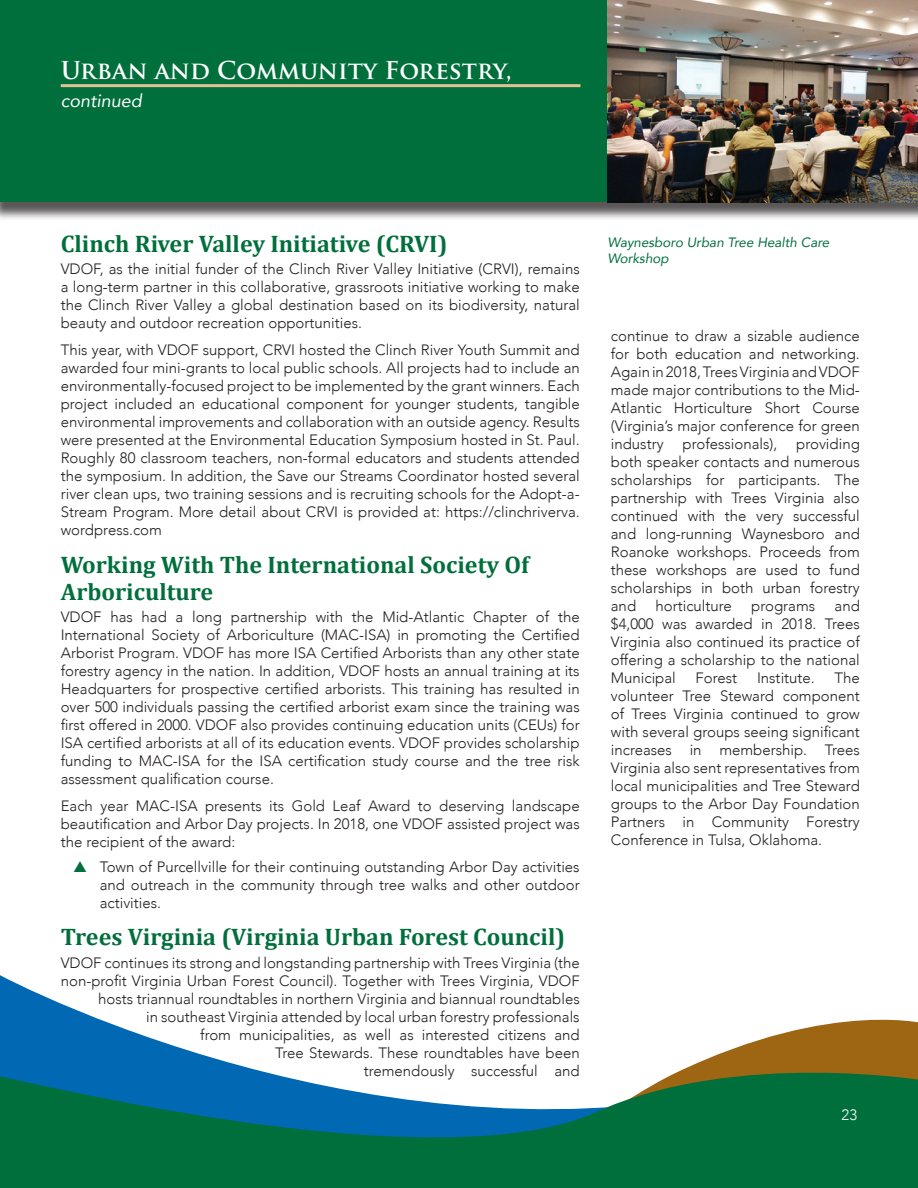
<style>
.page{position:relative;width:918px;height:1188px;background:#fff}
.page>*{position:absolute;margin:0;border:0;box-sizing:border-box;transform-origin:0 0}
.t1{font:700 24px/27px "Cambria";color:#006f3c}
.t2{font:700 24px "Trajan Pro";color:#fff}
.t3{font:italic 18px "Avenir";color:#fff}
.t4{font:300 15px/18px "Avenir";color:#231f20;text-align:justify}
.t5{font:300 15px "Avenir";color:#fff}
.t6{font:italic 13.5px/16.2px "Avenir";color:#006f3c}
</style>
<div class="page">
<div style="left:0;top:0;width:918px;height:221px;background:#231f20;opacity:.75"></div>
<div style="left:0;top:0;width:918px;height:202px;background:#006f3c"></div>
<svg style="left:0;top:975px;width:918px;height:71px"></svg>
<svg style="left:0;top:1046px;width:918px;height:142px"></svg>
<img style="left:608px;top:0;width:310px;height:202px">
<hr style="left:61px;top:84px;width:519px;height:3px;background:#dfc298">
<h1 class="t2" style="left:61px;top:55px;width:452px">Urban and Community Forestry,</h1>
<p class="t3" style="left:61px;top:90px;width:83px">continued</p>
<h1 class="t1" style="left:61px;top:229px;width:388px">Clinch River Valley Initiative (CRVI)</h1>
<p class="t4" style="left:61px;top:260px;width:521px">VDOF, as the initial funder of the Clinch River Valley Initiative (CRVI), remains a long-term partner in this collaborative, grassroots initiative working to make the Clinch River Valley a global destination based on its biodiversity, natural beauty and outdoor recreation opportunities.</p>
<p class="t4" style="left:61px;top:341px;width:521px">This year, with VDOF support, CRVI hosted the Clinch River Youth Summit and awarded four mini-grants to local public schools. All projects had to include an environmentally-focused project to be implemented by the grant winners. Each project included an educational component for younger students, tangible environmental improvements and collaboration with an outside agency. Results were presented at the Environmental Education Symposium hosted in St. Paul.<br>Roughly 80 classroom teachers, non-formal educators and students attended the symposium. In addition, the Save our Streams Coordinator hosted several river clean ups, two training sessions and is recruiting schools for the Adopt-a-Stream Program. More detail about CRVI is provided at: https://clinchriverva. wordpress.com</p>
<h1 class="t1" style="left:61px;top:551px;width:470px">Working With The International Society Of<br>Arboriculture</h1>
<p class="t4" style="left:61px;top:608px;width:521px">VDOF has had a long partnership with the Mid-Atlantic Chapter of the International Society of Arboriculture (MAC-ISA) in promoting the Certified Arborist Program. VDOF has more ISA Certified Arborists than any other state forestry agency in the nation. In addition, VDOF hosts an annual training at its Headquarters for prospective certified arborists. This training has resulted in over 500 individuals passing the certified arborist exam since the training was first offered in 2000. VDOF also provides continuing education units (CEUs) for ISA certified arborists at all of its education events. VDOF provides scholarship funding to MAC-ISA for the ISA certification study course and the tree risk assessment qualification course.</p>
<p class="t4" style="left:61px;top:797px;width:521px">Each year MAC-ISA presents its Gold Leaf Award to deserving landscape beautification and Arbor Day projects. In 2018, one VDOF assisted project was the recipient of the award:</p>
<p class="t4" style="left:100px;top:858px;width:482px">Town of Purcellville for their continuing outstanding Arbor Day activities and outreach in the community through tree walks and other outdoor activities.</p>
<h1 class="t1" style="left:61px;top:923px;width:506px">Trees Virginia (Virginia Urban Forest Council)</h1>
<p class="t4" style="left:61px;top:954px;width:521px;text-align:right">VDOF continues its strong and longstanding partnership with Trees Virginia (the non-profit Virginia Urban Forest Council). Together with Trees Virginia, VDOF hosts triannual roundtables in northern Virginia and biannual roundtables<br>in southeast Virginia attended by local urban forestry professionals<br>from municipalities, as well as interested citizens and<br>Tree Stewards. These roundtables have been<br>tremendously successful and</p>
<p class="t6" style="left:608px;top:234px;width:223px">Waynesboro Urban Tree Health Care<br>Workshop</p>
<p class="t4" style="left:611px;top:327px;width:251px">continue to draw a sizable audience for both education and networking.<br>Again in 2018, Trees Virginia and VDOF made major contributions to the Mid-Atlantic Horticulture Short Course (Virginia’s major conference for green industry</p>
<p class="t4" style="left:683px;top:435px;width:96px">professionals),</p>
<p class="t4" style="left:611px;top:435px;width:251px;text-indent:185px">providing both speaker contacts and numerous scholarships for participants. The partnership with Trees Virginia also continued with the very successful and long-running Waynesboro and Roanoke workshops. Proceeds from these workshops are used to fund scholarships in both urban forestry and</p>
<p class="t4" style="left:611px;top:597px;width:251px;text-indent:224px">and $4,000 was awarded in 2018. Trees Virginia also continued its practice of offering a scholarship to the national Municipal</p>
<p class="t4" style="left:656px;top:597px;width:78px">horticulture</p>
<p class="t4" style="left:751px;top:597px;width:65px">programs</p>
<p class="t4" style="left:611px;top:669px;width:251px;text-indent:224px">The volunteer Tree Steward component of Trees Virginia continued to grow with several groups seeing significant increases in membership. Trees Virginia also sent representatives from local municipalities and Tree Steward groups to the Arbor Day Foundation Partners in Community Forestry Conference in Tulsa, Oklahoma.</p>
<p class="t4" style="left:696px;top:669px;width:43px">Forest</p>
<p class="t4" style="left:757px;top:669px;width:59px">Institute.</p>
<p class="t5" style="left:842px;top:1106px;width:17px">23</p>
</div>
